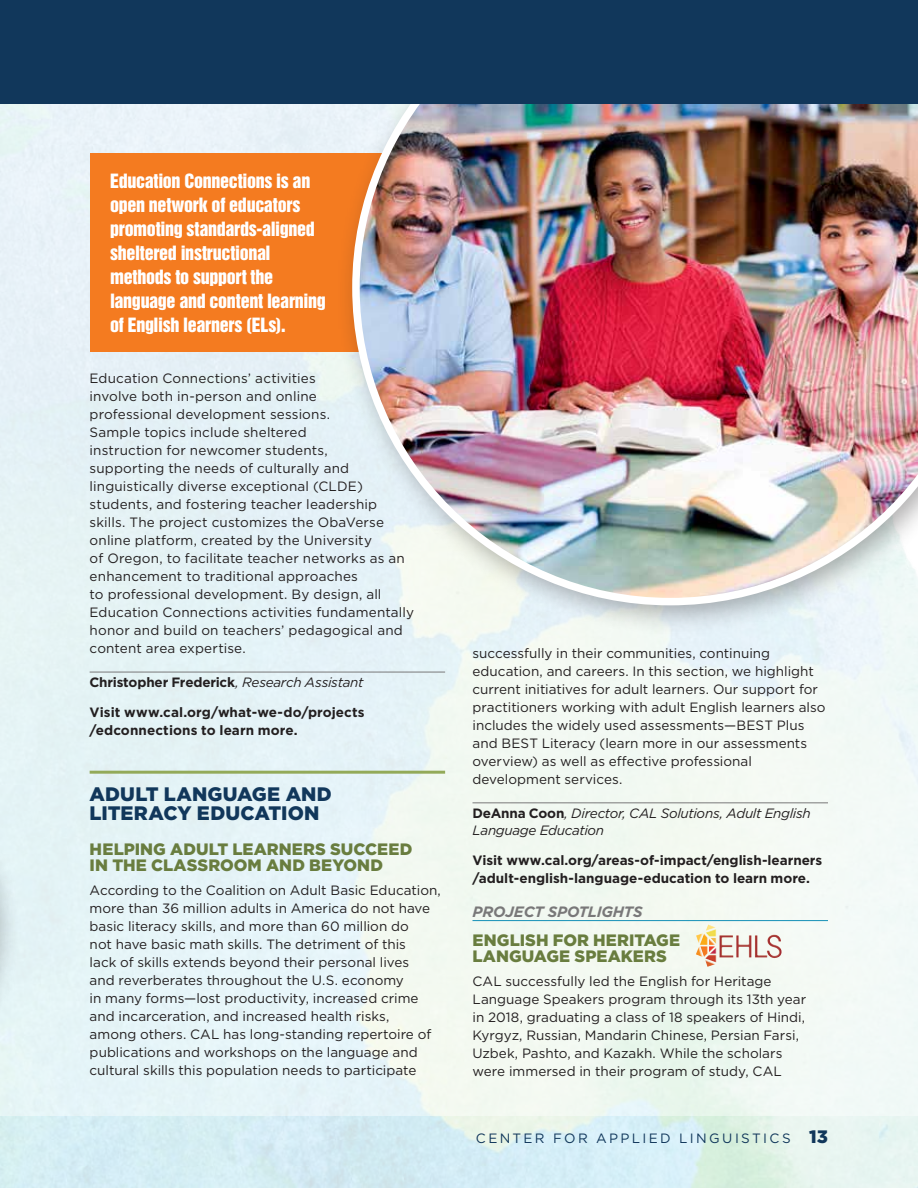
<style>
.page{position:relative;width:918px;height:1188px;background:#fff}
.page>*{position:absolute;margin:0;border:0;box-sizing:border-box;transform-origin:0 0}
.t1{font:900 19.5px/19.5px "Gotham";letter-spacing:.005em;color:#11375b}
.t2{font:18px/24px "Helvetica Inserat LT Std";letter-spacing:-.015em;color:#fff}
.t3{font:900 16.5px/16.5px "Gotham";letter-spacing:.005em;color:#697d3f}
.t4{font:italic 700 15px "Gotham";letter-spacing:-.015em;color:#797879}
.t5{font:13.5px/18px "Gotham";letter-spacing:.005em;color:#231f20}
.t6{font:700 13.5px/18px "Gotham";letter-spacing:-.005em;color:#231f20}
.t7{font:italic 13.5px/16.5px "Gotham";letter-spacing:-.02em;color:#231f20}
.t8{font:13.5px "Gotham";letter-spacing:.175em;color:#11375b}
.s1{font-weight:400;font-style:italic}
.s2{font-weight:700;font-style:normal}
.s3{font-weight:900;font-size:18px}
</style>
<div class="page">
<img style="left:0;top:104px;width:918px;height:1012px">
<svg style="left:0;top:1116px;width:918px;height:72px;fill:#d6eff3"></svg>
<div style="left:90px;top:153px;width:418px;height:199px;background:#f47b20"></div>
<div style="left:336px;top:0;width:582px;height:635px;background:#231f20;opacity:.35"></div>
<img style="left:352px;top:104px;width:566px;height:501px">
<hr style="left:90px;top:672px;width:355px;height:1px;background:#797879">
<hr style="left:90px;top:771px;width:355px;height:3px;background:#93aa59">
<hr style="left:472px;top:802px;width:356px;height:1px;background:#797879">
<hr style="left:472px;top:920px;width:356px;height:1px;background:#1590b7">
<div style="left:0;top:0;width:918px;height:104px;background:#11375b"></div>
<div style="left:0;top:750px;width:22px;height:361px;background:#231f20;opacity:.35"></div>
<img style="left:696px;top:924px;width:78px;height:23px">
<h2 class="t2" style="left:110px;top:169px;width:217px">Education Connections is an open network of educators promoting standards-aligned sheltered instructional methods to support the language and content learning of English learners (ELs).</h2>
<p class="t5" style="left:90px;top:369px;width:326px">Education Connections’ activities<br>involve both in-person and online<br>professional development sessions.<br>Sample topics include sheltered<br>instruction for newcomer students,<br>supporting the needs of culturally and linguistically diverse exceptional (CLDE) students, and fostering teacher leadership skills. The project customizes the ObaVerse online platform, created by the University<br>of Oregon, to facilitate teacher networks as an enhancement to traditional approaches<br>to professional development. By design, all Education Connections activities fundamentally honor and build on teachers’ pedagogical and content area expertise.</p>
<p class="t6" style="left:90px;top:674px;width:275px">Christopher Frederick<span class="s1">, Research Assistant</span></p>
<p class="t6" style="left:90px;top:704px;width:277px">Visit www.cal.org/what-we-do/projects /edconnections to learn more.</p>
<h1 class="t1" style="left:90px;top:784px;width:244px">ADULT LANGUAGE AND<br>LITERACY EDUCATION</h1>
<p class="t3" style="left:90px;top:840px;width:324px">HELPING ADULT LEARNERS SUCCEED<br>IN THE CLASSROOM AND BEYOND</p>
<p class="t5" style="left:90px;top:881px;width:353px">According to the Coalition on Adult Basic Education, more than 36 million adults in America do not have basic literacy skills, and more than 60 million do<br>not have basic math skills. The detriment of this<br>lack of skills extends beyond their personal lives<br>and reverberates throughout the U.S. economy<br>in many forms—lost productivity, increased crime and incarceration, and increased health risks,<br>among others. CAL has long-standing repertoire of publications and workshops on the language and cultural skills this population needs to participate</p>
<p class="t5" style="left:472px;top:644px;width:355px">successfully in their communities, continuing education, and careers. In this section, we highlight current initiatives for adult learners. Our support for practitioners working with adult English learners also includes the widely used assessments—BEST Plus and BEST Literacy (learn more in our assessments overview) as well as effective professional development services.</p>
<p class="t7" style="left:472px;top:805px;width:340px"><span class="s2">DeAnna Coon</span>, Director, CAL Solutions, Adult English<br>Language Education</p>
<p class="t6" style="left:472px;top:851px;width:351px">Visit www.cal.org/areas-of-impact/english-learners /adult-english-language-education to learn more.</p>
<p class="t4" style="left:472px;top:902px;width:172px">PROJECT SPOTLIGHTS</p>
<p class="t3" style="left:472px;top:931px;width:209px">ENGLISH FOR HERITAGE<br>LANGUAGE SPEAKERS</p>
<p class="t5" style="left:472px;top:972px;width:335px">CAL successfully led the English for Heritage Language Speakers program through its 13th year in 2018, graduating a class of 18 speakers of Hindi, Kyrgyz, Russian, Mandarin Chinese, Persian Farsi, Uzbek, Pashto, and Kazakh. While the scholars were immersed in their program of study, CAL</p>
<p class="t8" style="left:476px;top:1130px;width:354px">CENTER FOR APPLIED LINGUISTICS <span class="s3">13</span></p>
</div>
